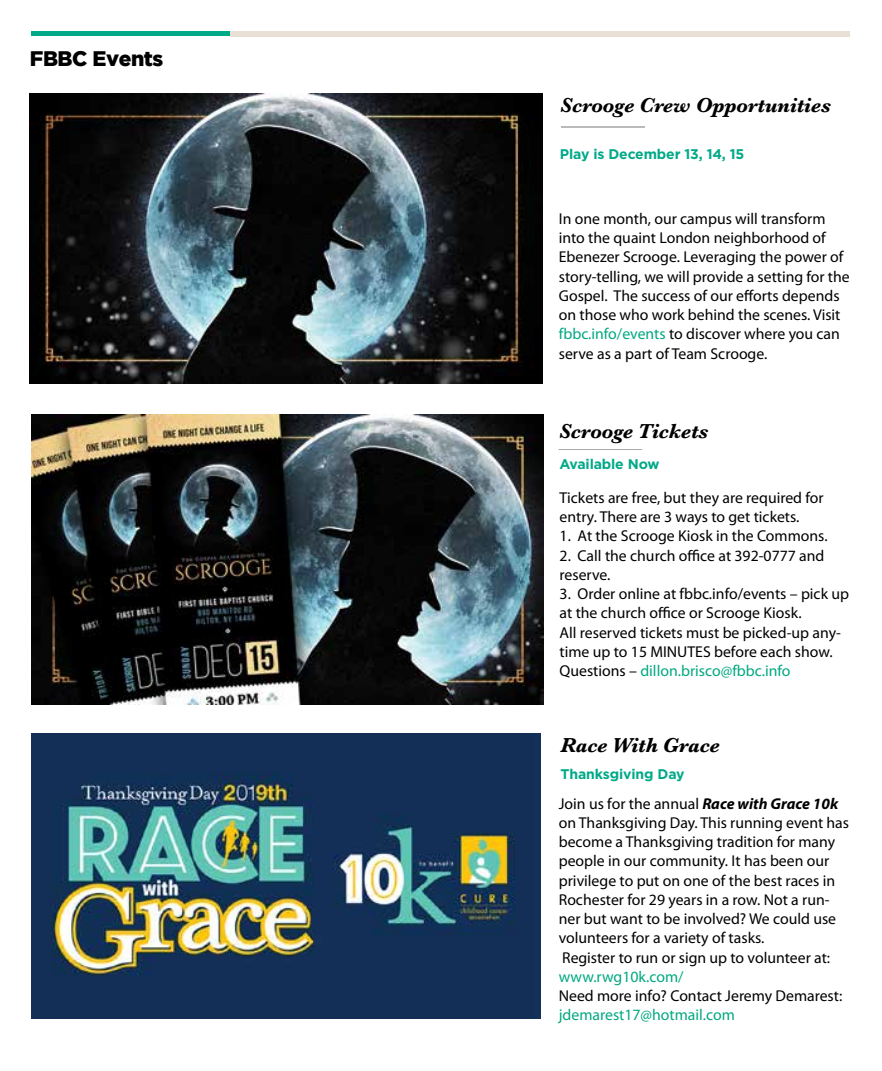
<style>
.page{position:relative;width:882px;height:1071px;background:#fff}
.page>*{position:absolute;margin:0;border:0;box-sizing:border-box;transform-origin:0 0}
.t1{font:italic 700 21px "Baskerville";letter-spacing:-.01em;color:#000}
.t2{font:900 21px "Gotham";letter-spacing:-.02em;color:#000}
.t3{font:15.75px/19.2px "Myriad Pro";color:#000}
.t4{font:15.75px "Myriad Pro";color:#00a881}
.t5{font:italic 700 15.75px "Baskerville";color:#939598}
.t6{font:700 14px "Gotham";letter-spacing:-.01em;color:#00a988}
.s1{color:#00a881}
.s2{font-weight:700;font-style:italic}
</style>
<div class="page">
<hr style="left:32px;top:32px;width:199px;height:4px;background:#00a988">
<div style="left:231px;top:32px;width:619px;height:5px;background:#e8e0d5"></div>
<img style="left:31px;top:415px;width:513px;height:290px">
<img style="left:30px;top:94px;width:512px;height:289px">
<hr style="left:561px;top:126px;width:84px;height:2px;background:#bbbaba">
<img style="left:32px;top:733px;width:509px;height:286px">
<h1 class="t2" style="left:30px;top:47px;width:135px">FBBC Events</h1>
<h1 class="t1" style="left:561px;top:91px;width:272px">Scrooge Crew Opportunities</h1>
<p class="t6" style="left:560px;top:146px;width:186px">Play is December 13, 14, 15</p>
<p class="t3" style="left:559px;top:209px;width:293px">In one month, our campus will transform into the quaint London neighborhood of Ebenezer Scrooge. Leveraging the power of story-telling, we will provide a setting for the Gospel. The success of our efforts depends on those who work behind the scenes. Visit <span class="s1">fbbc.info/events</span> to discover where you can serve as a part of Team Scrooge.</p>
<h1 class="t1" style="left:559px;top:417px;width:151px">Scrooge Tickets</h1>
<p class="t5" style="left:559px;top:432px;width:85px">___________</p>
<p class="t6" style="left:560px;top:456px;width:102px">Available Now</p>
<p class="t3" style="left:560px;top:488px;width:266px">Tickets are free, but they are required for entry. There are 3 ways to get tickets.</p>
<p class="t3" style="left:560px;top:526px;width:269px">1. At the Scrooge Kiosk in the Commons.</p>
<p class="t3" style="left:560px;top:545px;width:266px">2. Call the church office at 392-0777 and reserve.</p>
<p class="t3" style="left:560px;top:584px;width:291px">3. Order online at fbbc.info/events – pick up at the church office or Scrooge Kiosk.<br>All reserved tickets must be picked-up any&shy;time up to 15 MINUTES before each show.<br>Questions – <span class="s1">dillon.brisco@fbbc.info</span></p>
<h1 class="t1" style="left:561px;top:730px;width:161px">Race With Grace</h1>
<p class="t6" style="left:561px;top:766px;width:126px">Thanksgiving Day</p>
<p class="t3" style="left:559px;top:793px;width:292px">Join us for the annual <span class="s2">Race with Grace 10k </span>on Thanksgiving Day. This running event has become a Thanksgiving tradition for many people in our community. It has been our privilege to put on one of the best races in Rochester for 29 years in a row. Not a run&shy;ner but want to be involved? We could use volunteers for a variety of tasks.<br>Register to run or sign up to volunteer at:</p>
<p class="t4" style="left:559px;top:967px;width:126px">www.rwg10k.com/</p>
<p class="t3" style="left:559px;top:986px;width:285px">Need more info? Contact Jeremy Demarest:</p>
<p class="t4" style="left:559px;top:1005px;width:178px">jdemarest17@hotmail.com</p>
</div>
